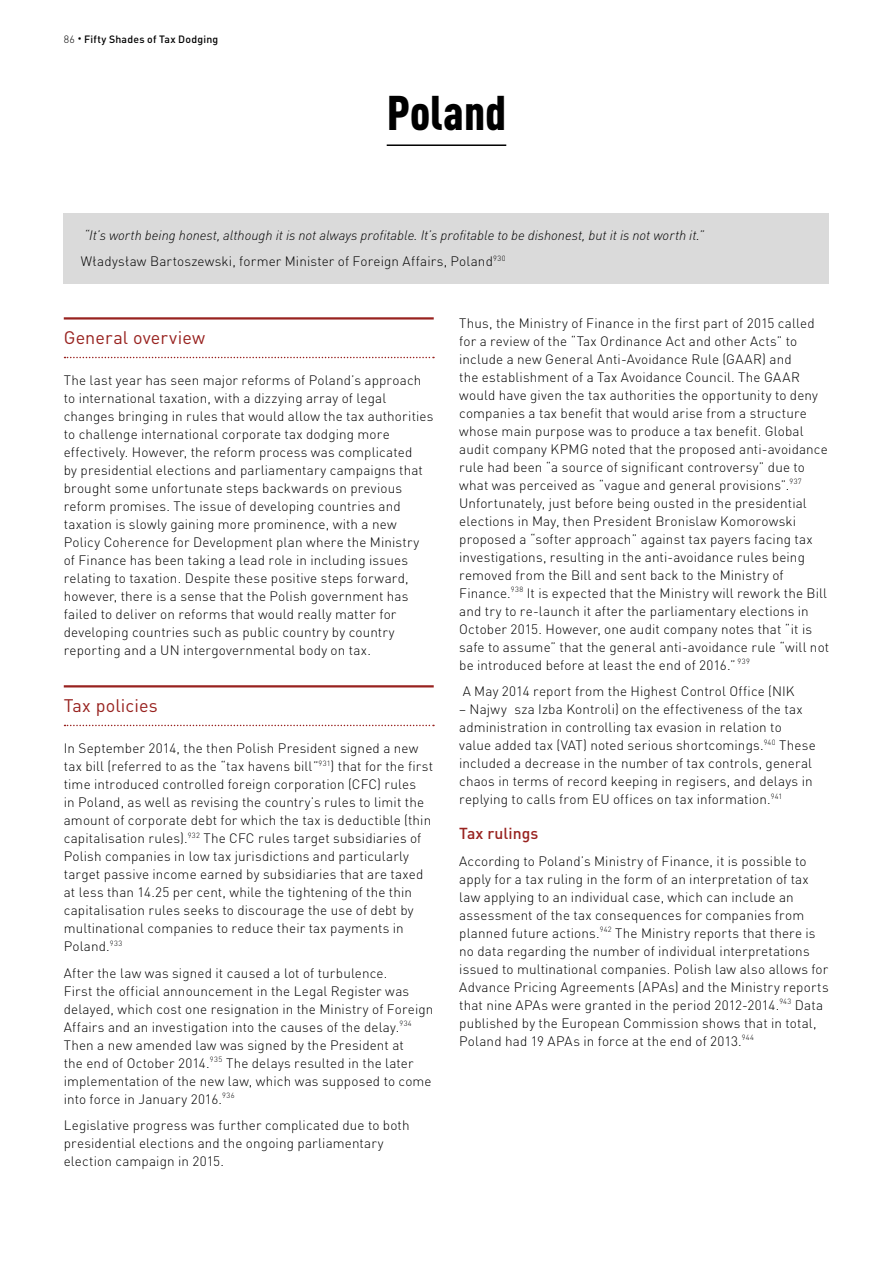
<style>
.page{position:relative;width:893px;height:1263px;background:#fff}
.page>*{position:absolute;margin:0;border:0;box-sizing:border-box;transform-origin:0 0}
.t1{font:900 condensed 48px "DINOT";color:#000}
.t2{font:18px "DIN Pro";letter-spacing:.005em;color:#98221f}
.t3{font:500 15.75px "DINOT";letter-spacing:.005em;color:#98221f}
.t4{font:300 13.5px/18px "DINOT";letter-spacing:.01em;color:#000}
.t5{font:italic 300 13.5px/26.5px "DINOT";color:#000}
.t6{font:500 10.5px "DINOT";letter-spacing:.025em;color:#000}
.s1{font-weight:300}
.s2{font-size:7.5px}
.s3{font-style:normal}
</style>
<div class="page">
<hr style="left:64px;top:317px;width:370px;height:3px;background:#98221f">
<svg style="left:65px;top:357px;width:369px;height:1px"></svg>
<hr style="left:64px;top:685px;width:370px;height:2px;background:#98221f">
<svg style="left:65px;top:725px;width:369px;height:1px"></svg>
<hr style="left:387px;top:144px;width:119px;height:2px;background:#000">
<div style="left:64px;top:213px;width:765px;height:70px;background:#dadada"></div>
<p class="t6" style="left:64px;top:32px;width:156px"><span class="s1">86</span> <span class="s2">•</span> Fifty Shades of Tax Dodging</p>
<h1 class="t1" style="left:387px;top:83px;width:121px">Poland</h1>
<p class="t5" style="left:81px;top:222px;width:625px">“It’s worth being honest, although it is not always profitable. It’s profitable to be dishonest, but it is not worth it.”<br><span class="s3">Władysław Bartoszewski, former Minister of Foreign Affairs, Poland</span><sup>930</sup></p>
<h2 class="t2" style="left:64px;top:325px;width:143px">General overview</h2>
<p class="t4" style="left:64px;top:371px;width:371px">The last year has seen major reforms of Poland’s approach to international taxation, with a dizzying array of legal changes bringing in rules that would allow the tax authorities to challenge international corporate tax dodging more effectively. However, the reform process was complicated<br>by presidential elections and parliamentary campaigns that brought some unfortunate steps backwards on previous reform promises. The issue of developing countries and taxation is slowly gaining more prominence, with a new Policy Coherence for Development plan where the Ministry of Finance has been taking a lead role in including issues relating to taxation. Despite these positive steps forward, however, there is a sense that the Polish government has failed to deliver on reforms that would really matter for developing countries such as public country by country reporting and a UN intergovernmental body on tax.</p>
<h2 class="t2" style="left:64px;top:693px;width:96px">Tax policies</h2>
<p class="t4" style="left:64px;top:739px;width:371px">In September 2014, the then Polish President signed a new tax bill (referred to as the “tax havens bill”<sup>931</sup>) that for the first time introduced controlled foreign corporation (CFC) rules<br>in Poland, as well as revising the country’s rules to limit the amount of corporate debt for which the tax is deductible (thin capitalisation rules).<sup>932</sup> The CFC rules target subsidiaries of Polish companies in low tax jurisdictions and particularly target passive income earned by subsidiaries that are taxed at less than 14.25 per cent, while the tightening of the thin capitalisation rules seeks to discourage the use of debt by multinational companies to reduce their tax payments in Poland.<sup>933</sup></p>
<p class="t4" style="left:64px;top:964px;width:371px">After the law was signed it caused a lot of turbulence.<br>First the official announcement in the Legal Register was delayed, which cost one resignation in the Ministry of Foreign Affairs and an investigation into the causes of the delay.<sup>934<br></sup>Then a new amended law was signed by the President at<br>the end of October 2014.<sup>935</sup> The delays resulted in the later implementation of the new law, which was supposed to come into force in January 2016.<sup>936</sup></p>
<p class="t4" style="left:64px;top:1116px;width:347px">Legislative progress was further complicated due to both presidential elections and the ongoing parliamentary election campaign in 2015.</p>
<p class="t4" style="left:459px;top:314px;width:371px">Thus, the Ministry of Finance in the first part of 2015 called for a review of the “Tax Ordinance Act and other Acts” to include a new General Anti-Avoidance Rule (GAAR) and<br>the establishment of a Tax Avoidance Council. The GAAR would have given the tax authorities the opportunity to deny companies a tax benefit that would arise from a structure whose main purpose was to produce a tax benefit. Global audit company KPMG noted that the proposed anti-avoidance rule had been “a source of significant controversy” due to what was perceived as “vague and general provisions”.<sup>937<br></sup>Unfortunately, just before being ousted in the presidential elections in May, then President Bronislaw Komorowski proposed a “softer approach” against tax payers facing tax investigations, resulting in the anti-avoidance rules being removed from the Bill and sent back to the Ministry of Finance.<sup>938</sup> It is expected that the Ministry will rework the Bill and try to re-launch it after the parliamentary elections in October 2015. However, one audit company notes that “it is safe to assume” that the general anti-avoidance rule “will not be introduced before at least the end of 2016.” <sup>939</sup></p>
<p class="t4" style="left:463px;top:682px;width:333px">A May 2014 report from the Highest Control Office (NIK</p>
<p class="t4" style="left:459px;top:700px;width:358px">– Najwy sza Izba Kontroli) on the effectiveness of the tax administration in controlling tax evasion in relation to value added tax (VAT) noted serious shortcomings.<sup>940</sup> These included a decrease in the number of tax controls, general chaos in terms of record keeping in regisers, and delays in replying to calls from EU offices on tax information.<sup>941</sup></p>
<p class="t3" style="left:459px;top:824px;width:81px">Tax rulings</p>
<p class="t4" style="left:459px;top:852px;width:371px">According to Poland’s Ministry of Finance, it is possible to apply for a tax ruling in the form of an interpretation of tax law applying to an individual case, which can include an assessment of the tax consequences for companies from planned future actions.<sup>942</sup> The Ministry reports that there is no data regarding the number of individual interpretations issued to multinational companies. Polish law also allows for Advance Pricing Agreements (APAs) and the Ministry reports that nine APAs were granted in the period 2012-2014.<sup>943</sup> Data published by the European Commission shows that in total, Poland had 19 APAs in force at the end of 2013.<sup>944</sup></p>
</div>
